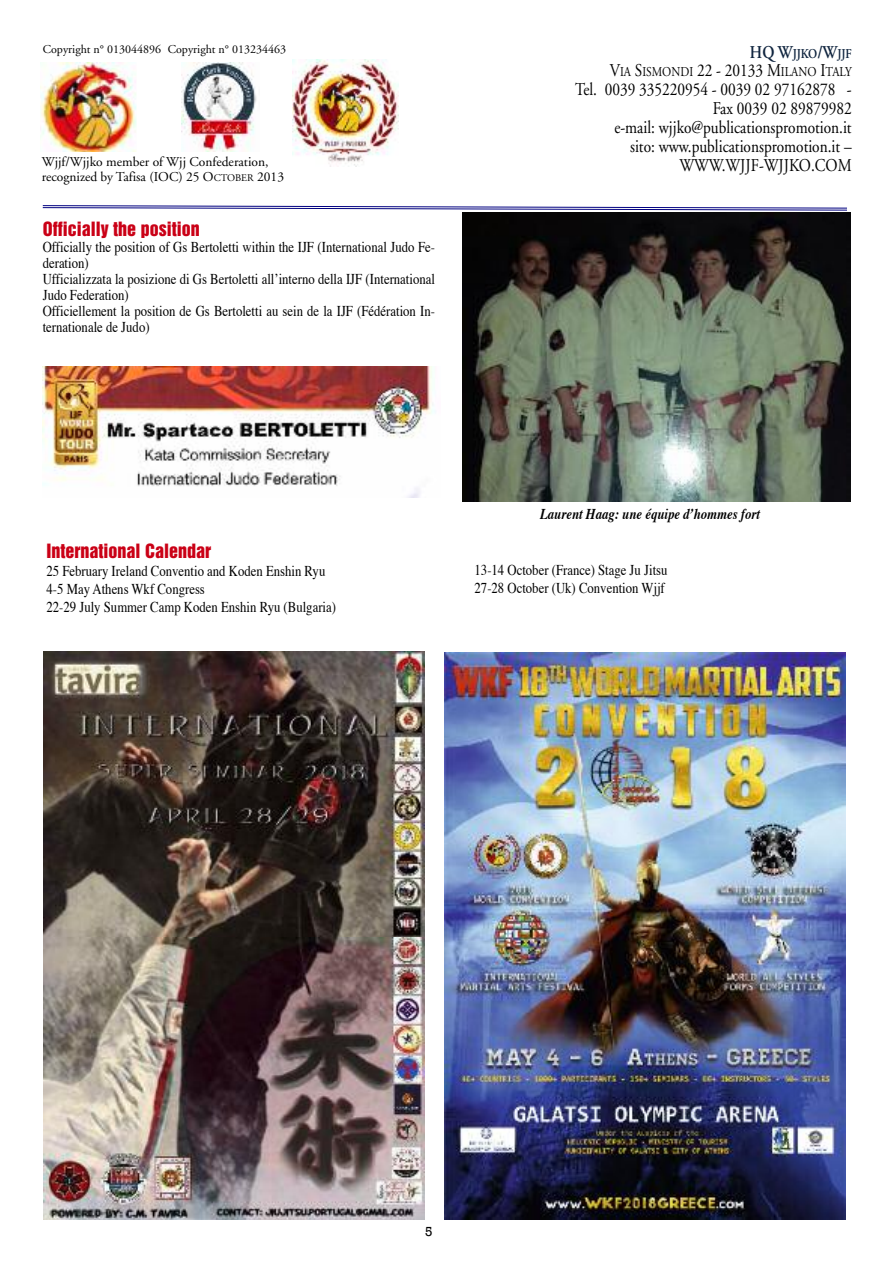
<style>
.page{position:relative;width:893px;height:1263px;background:#fff}
.page>*{position:absolute;margin:0;border:0;box-sizing:border-box;transform-origin:0 0}
.t1{font:18px/18.9px "Adobe Garamond";color:#000;text-align:right;scale:.85 1}
.t2{font:18px "Helvetica Inserat";color:#ca0016}
.t3{font:15px/16px "Times";color:#000;scale:.85 1}
.t4{font:italic 700 15px "Times";color:#000;scale:.85 1}
.t5{font:13.5px/14.4px "Adobe Garamond";color:#000}
.t6{font:13.5px/18.9px "Adobe Garamond";color:#000;text-align:right;scale:.85 1}
.t7{font:13.5px "Rockwell";color:#000}
.t8{font:12px "Adobe Garamond";color:#000}
.s1{font-size:10.2px}
.s2{font-weight:600;font-size:18px;color:#0f243e}
.s3{font-weight:600;color:#0f243e}
.s4{font-size:18px}
</style>
<div class="page">
<img style="left:444px;top:652px;width:401px;height:567px">
<img style="left:43px;top:652px;width:381px;height:567px">
<svg style="left:42px;top:205px;width:805px;height:6px"></svg>
<img style="left:41px;top:62px;width:95px;height:90px">
<img style="left:181px;top:63px;width:76px;height:88px">
<img style="left:293px;top:59px;width:106px;height:108px">
<img style="left:43px;top:366px;width:392px;height:131px">
<img style="left:462px;top:213px;width:388px;height:289px">
<p class="t8" style="left:43px;top:44px;width:120px">Copyright n° 013044896</p>
<p class="t8" style="left:168px;top:44px;width:120px">Copyright n° 013234463</p>
<p class="t5" style="left:42px;top:156px;width:244px">Wjjf/Wjjko member of Wjj Confederation, recognized by Tafisa (IOC) 25 O<span class="s1">CTOBER</span> 2013</p>
<p class="t2" style="left:43px;top:221px;width:158px">Officially the position</p>
<p class="t3" style="left:43px;top:240px;width:463px">Officially the position of Gs Bertoletti within the IJF (International Judo Fe&shy;deration)<br>Ufficializzata la posizione di Gs Bertoletti all’interno della IJF (International Judo Federation)<br>Officiellement la position de Gs Bertoletti au sein de la IJF (Fédération In&shy;ternationale de Judo)</p>
<p class="t6" style="left:610px;top:45px;width:286px"><span class="s2">HQ W</span><span class="s3">JJKO</span><span class="s2">/W</span><span class="s3">JJF<br></span><span class="s4">V</span>IA <span class="s4">S</span>ISMONDI <span class="s4">22 - 20133 M</span>ILANO <span class="s4">I</span>TALY</p>
<p class="t1" style="left:575px;top:82px;width:327px">Tel. 0039 335220954 - 0039 02 97162878 -<br>Fax 0039 02 89879982<br>e-mail: wjjko@publicationspromotion.it<br>sito: www.publicationspromotion.it –<br>WWW.WJJF-WJJKO.COM</p>
<p class="t2" style="left:47px;top:544px;width:166px">International Calendar</p>
<p class="t3" style="left:47px;top:563px;width:342px;line-height:18px">25 February Ireland Conventio and Koden Enshin Ryu<br>4-5 May Athens Wkf Congress<br>22-29 July Summer Camp Koden Enshin Ryu (Bulgaria)</p>
<p class="t4" style="left:540px;top:508px;width:260px">Laurent Haag: une équipe d’hommes fort</p>
<p class="t3" style="left:475px;top:562px;width:228px;line-height:18px">13-14 October (France) Stage Ju Jitsu<br>27-28 October (Uk) Convention Wjjf</p>
<p class="t7" style="left:425px;top:1223px;width:9px">5</p>
</div>
